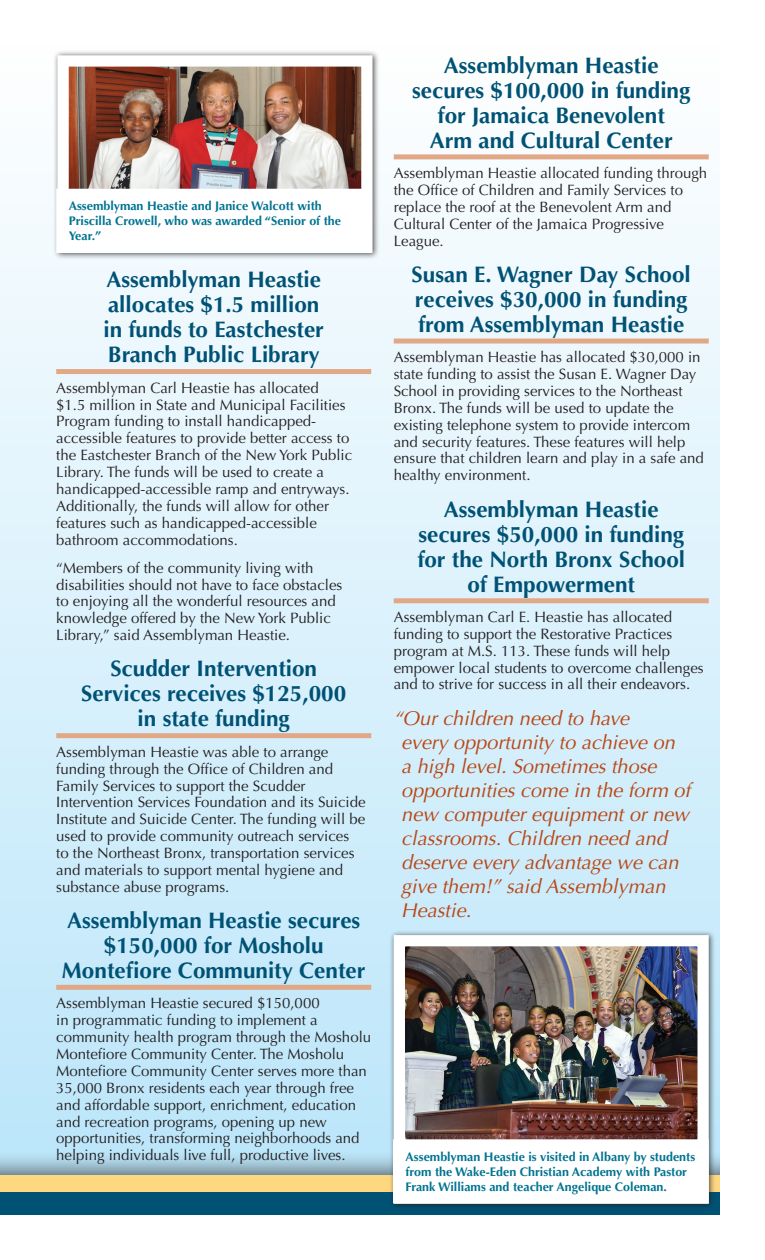
<style>
.page{position:relative;width:765px;height:1260px;background:#fff}
.page>*{position:absolute;margin:0;border:0;box-sizing:border-box;transform-origin:0 0}
.t1{font:700 22.5px/25px "Optima";color:#005275;text-align:center}
.t2{font:italic 20px/24px "Optima";color:#b94715}
.t3{font:15px/16.9px "Optima";color:#231f20}
.t4{font:700 12.5px/15px "Optima";color:#007391}
</style>
<div class="page">
<div style="left:0;top:45px;width:720px;height:1170px;background:linear-gradient(to bottom,#fefefe,#b9e5fa)"></div>
<div style="left:0;top:1150px;width:720px;height:65px;background:#231f20;opacity:.8"></div>
<div style="left:0;top:1175px;width:720px;height:40px;background:#fed781"></div>
<div style="left:0;top:1192px;width:720px;height:23px;background:#005275"></div>
<div style="left:56px;top:369px;width:315px;height:5px;background:#e1a888"></div>
<div style="left:56px;top:733px;width:315px;height:5px;background:#e1a888"></div>
<div style="left:56px;top:985px;width:315px;height:5px;background:#e1a888"></div>
<div style="left:394px;top:154px;width:315px;height:5px;background:#e1a888"></div>
<div style="left:394px;top:339px;width:315px;height:5px;background:#e1a888"></div>
<div style="left:394px;top:598px;width:315px;height:5px;background:#e1a888"></div>
<div style="left:389px;top:930px;width:327px;height:281px;background:#231f20;opacity:.75"></div>
<img style="left:406px;top:947px;width:291px;height:192px">
<div style="left:394px;top:935px;width:315px;height:269px;border:11px solid #fff"></div>
<div style="left:394px;top:1140px;width:314px;height:63px;background:#fff"></div>
<div style="left:393px;top:1139px;width:316px;height:64px;border:1px solid #fff"></div>
<div style="left:53px;top:51px;width:327px;height:209px;background:#231f20;opacity:.75"></div>
<img style="left:70px;top:67px;width:291px;height:122px">
<div style="left:58px;top:55px;width:315px;height:198px;border:11px solid #fff"></div>
<div style="left:57px;top:189px;width:314px;height:63px;background:#fff"></div>
<p class="t4" style="left:69px;top:199px;width:274px">Assemblyman Heastie and Janice Walcott with<br>Priscilla Crowell, who was awarded “Senior of the<br>Year.”</p>
<h1 class="t1" style="left:103px;top:267px;width:222px;text-align:left">Assemblyman Heastie allocates $1.5 million in funds to Eastchester<br>Branch Public Library</h1>
<p class="t3" style="left:56px;top:379px;width:298px">Assemblyman Carl Heastie has allocated<br>$1.5 million in State and Municipal Facilities Program funding to install handicapped&shy;accessible features to provide better access to the Eastchester Branch of the New York Public Library. The funds will be used to create a handicapped-accessible ramp and entryways.<br>Additionally, the funds will allow for other features such as handicapped-accessible bathroom accommodations.</p>
<p class="t3" style="left:56px;top:559px;width:288px">“Members of the community living with disabilities should not have to face obstacles to enjoying all the wonderful resources and knowledge offered by the New York Public Library,” said Assemblyman Heastie.</p>
<h1 class="t1" style="left:81px;top:657px;width:267px">Scudder Intervention<br>Services receives $125,000 in state funding</h1>
<p class="t3" style="left:56px;top:744px;width:311px">Assemblyman Heastie was able to arrange funding through the Office of Children and Family Services to support the Scudder Intervention Services Foundation and its Suicide Institute and Suicide Center. The funding will be used to provide community outreach services<br>to the Northeast Bronx, transportation services and materials to support mental hygiene and substance abuse programs.</p>
<h1 class="t1" style="left:62px;top:908px;width:305px">Assemblyman Heastie secures $150,000 for Mosholu<br>Montefiore Community Center</h1>
<p class="t3" style="left:56px;top:995px;width:316px">Assemblyman Heastie secured $150,000<br>in programmatic funding to implement a community health program through the Mosholu Montefiore Community Center. The Mosholu Montefiore Community Center serves more than 35,000 Bronx residents each year through free and affordable support, enrichment, education and recreation programs, opening up new opportunities, transforming neighborhoods and helping individuals live full, productive lives.</p>
<h1 class="t1" style="left:412px;top:53px;width:280px">Assemblyman Heastie secures $100,000 in funding for Jamaica Benevolent<br>Arm and Cultural Center</h1>
<p class="t3" style="left:394px;top:165px;width:315px">Assemblyman Heastie allocated funding through the Office of Children and Family Services to replace the roof at the Benevolent Arm and Cultural Center of the Jamaica Progressive League.</p>
<h1 class="t1" style="left:412px;top:262px;width:281px;text-align:left">Susan E. Wagner Day School receives $30,000 in funding from Assemblyman Heastie</h1>
<p class="t3" style="left:394px;top:349px;width:312px">Assemblyman Heastie has allocated $30,000 in state funding to assist the Susan E. Wagner Day School in providing services to the Northeast Bronx. The funds will be used to update the existing telephone system to provide intercom and security features. These features will help ensure that children learn and play in a safe and healthy environment.</p>
<h1 class="t1" style="left:417px;top:497px;width:269px">Assemblyman Heastie secures $50,000 in funding for the North Bronx School of Empowerment</h1>
<p class="t3" style="left:394px;top:609px;width:311px">Assemblyman Carl E. Heastie has allocated funding to support the Restorative Practices program at M.S. 113. These funds will help empower local students to overcome challenges and to strive for success in all their endeavors.</p>
<p class="t2" style="left:401px;top:706px;width:291px;text-indent:-8px">“Our children need to have<br>every opportunity to achieve on<br>a high level. Sometimes those opportunities come in the form of new computer equipment or new classrooms. Children need and deserve every advantage we can give them!” said Assemblyman<br>Heastie.</p>
<p class="t4" style="left:406px;top:1149px;width:291px">Assemblyman Heastie is visited in Albany by students from the Wake-Eden Christian Academy with Pastor<br>Frank Williams and teacher Angelique Coleman.</p>
</div>
